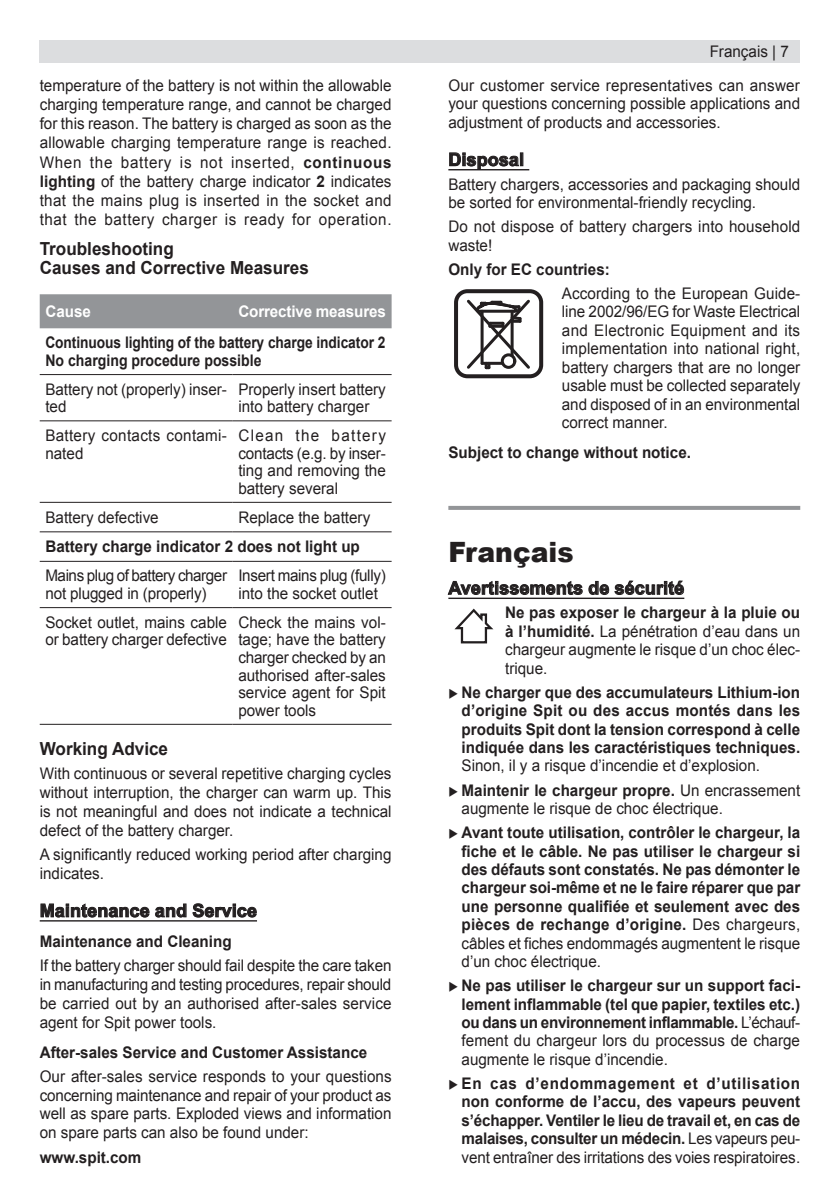
<style>
.page{position:relative;width:840px;height:1191px;background:#fff}
.page>*{position:absolute;margin:0;border:0;box-sizing:border-box;transform-origin:0 0}
.t1{font:900 28px "Arial";color:#231f20;scale:.95 1}
.t2{font:700 18px/18.8px "Arial";color:#231f20;scale:.95 1}
.t3{font:700 18px "Arial";color:#231f20}
.t4{font:16px/18.4px "Arial";color:#231f20;scale:.95 1}
.t5{font:700 16px/18.4px "Arial";color:#231f20;text-align:justify;scale:.95 1}
.t6{font:700 16px/17.6px "Arial";color:#231f20;scale:.86 1}
.t7{font:16px/17.6px "Arial";letter-spacing:-.03em;color:#231f20;scale:.95 1}
.t8{font:16px/17.6px "Arial";letter-spacing:-.02em;color:#231f20;scale:.95 1}
.t9{font:16px/17.6px "Arial";letter-spacing:.02em;color:#231f20;scale:.95 1}
.t10{font:700 16px "Arial";letter-spacing:-.01em;color:#fff;scale:.95 1}
.s1{font-weight:700}
.s2{font-weight:400}
</style>
<div class="page">
<hr style="left:40px;top:920px;width:217px;height:1px;background:#231f20">
<div style="left:40px;top:294px;width:351px;height:34px;background:#939598"></div>
<hr style="left:40px;top:374px;width:192px;height:1px;background:#231f20">
<hr style="left:232px;top:374px;width:159px;height:1px;background:#231f20">
<hr style="left:40px;top:420px;width:192px;height:1px;background:#231f20">
<hr style="left:232px;top:420px;width:159px;height:1px;background:#231f20">
<hr style="left:40px;top:502px;width:192px;height:1px;background:#231f20">
<hr style="left:232px;top:502px;width:159px;height:1px;background:#231f20">
<hr style="left:40px;top:531px;width:192px;height:1px;background:#231f20">
<hr style="left:232px;top:531px;width:159px;height:1px;background:#231f20">
<hr style="left:40px;top:561px;width:192px;height:1px;background:#231f20">
<hr style="left:232px;top:561px;width:159px;height:1px;background:#231f20">
<hr style="left:40px;top:607px;width:192px;height:1px;background:#231f20">
<hr style="left:232px;top:607px;width:159px;height:1px;background:#231f20">
<hr style="left:40px;top:724px;width:192px;height:1px;background:#231f20">
<hr style="left:232px;top:724px;width:159px;height:1px;background:#231f20">
<svg style="left:41px;top:903px;width:108px;height:14px"></svg>
<svg style="left:155px;top:903px;width:31px;height:14px"></svg>
<svg style="left:193px;top:903px;width:63px;height:14px"></svg>
<hr style="left:448px;top:169px;width:81px;height:1px;background:#231f20">
<hr style="left:448px;top:506px;width:351px;height:4px;background:#939598">
<hr style="left:448px;top:597px;width:236px;height:2px;background:#231f20">
<svg style="left:449px;top:153px;width:73px;height:16px"></svg>
<svg style="left:467px;top:299px;width:63px;height:71px"></svg>
<svg style="left:502px;top:355px;width:12px;height:12px"></svg>
<div style="left:500px;top:353px;width:16px;height:16px;border:3px solid #231f20;border-radius:50%"></div>
<div style="left:454px;top:289px;width:89px;height:89px;border:4px solid #231f20;border-radius:11px"></div>
<svg style="left:448px;top:581px;width:134px;height:14px"></svg>
<svg style="left:588px;top:581px;width:20px;height:14px"></svg>
<svg style="left:614px;top:581px;width:69px;height:14px"></svg>
<svg style="left:454px;top:608px;width:39px;height:35px"></svg>
<div style="left:40px;top:40px;width:759px;height:22px;background:#dcdddf"></div>
<p class="t4" style="left:40px;top:76px;width:372px;line-height:19.2px">temperature of the battery is not within the allowable charging temperature range, and cannot be charged for this reason. The battery is charged as soon as the allowable charging temperature range is reached.<br>When the battery is not inserted, <span class="s1">continuous lighting</span> of the battery charge indicator <span class="s1">2</span> indicates that the mains plug is inserted in the socket and that the battery charger is ready for operation.</p>
<p class="t2" style="left:40px;top:240px;width:285px">Troubleshooting<br>Causes and Corrective Measures</p>
<p class="t10" style="left:45px;top:301px;width:50px">Cause</p>
<p class="t10" style="left:238px;top:301px;width:157px">Corrective measures</p>
<p class="t6" style="left:45px;top:334px;width:397px">Continuous lighting of the battery charge indicator 2<br>No charging procedure possible</p>
<p class="t4" style="left:45px;top:380px;width:192px;line-height:17.6px">Battery not (properly) inser&shy;ted</p>
<p class="t4" style="left:238px;top:380px;width:157px;line-height:17.6px">Properly insert battery into battery charger</p>
<p class="t9" style="left:45px;top:427px;width:192px">Battery contacts contami&shy;nated</p>
<p class="t4" style="left:238px;top:427px;width:157px;line-height:17.6px;text-align:justify">Clean the battery contacts (e. g. by inser&shy;ting and removing the battery several</p>
<p class="t4" style="left:45px;top:508px;width:121px">Battery defective</p>
<p class="t4" style="left:238px;top:508px;width:140px">Replace the battery</p>
<p class="t5" style="left:45px;top:538px;width:332px">Battery charge indicator 2 does not light up</p>
<p class="t7" style="left:45px;top:567px;width:193px">Mains plug of battery charger not plugged in (properly)</p>
<p class="t8" style="left:238px;top:567px;width:157px">Insert mains plug (fully) into the socket outlet</p>
<p class="t4" style="left:45px;top:613px;width:192px;line-height:17.6px">Socket outlet, mains cable or battery charger defective</p>
<p class="t4" style="left:238px;top:613px;width:157px;line-height:17.6px;text-align:justify">Check the mains vol&shy;tage; have the battery charger checked by an authorised after-sales service agent for Spit power tools</p>
<p class="t2" style="left:40px;top:740px;width:137px">Working Advice</p>
<p class="t4" style="left:40px;top:764px;width:371px;text-align:justify">With continuous or several repetitive charging cycles without interruption, the charger can warm up. This is not meaningful and does not indicate a technical defect of the battery charger.</p>
<p class="t4" style="left:40px;top:845px;width:371px">A significantly reduced working period after charging indicates.</p>
<p class="t3" style="left:40px;top:898px;width:219px">Maintenance and Service</p>
<p class="t5" style="left:40px;top:932px;width:203px">Maintenance and Cleaning</p>
<p class="t4" style="left:40px;top:956px;width:371px;text-align:justify">If the battery charger should fail despite the care taken in manufacturing and testing procedures, repair should be carried out by an authorised after-sales service agent for Spit power tools.</p>
<p class="t5" style="left:40px;top:1043px;width:346px">After-sales Service and Customer Assistance</p>
<p class="t4" style="left:40px;top:1067px;width:372px;text-align:justify">Our after-sales service responds to your questions concerning maintenance and repair of your product as well as spare parts. Exploded views and information on spare parts can also be found under:</p>
<p class="t5" style="left:40px;top:1148px;width:108px">www.spit.com</p>
<p class="t4" style="left:709px;top:42px;width:85px">Français | 7</p>
<p class="t4" style="left:448px;top:76px;width:371px;text-align:justify">Our customer service representatives can answer your questions concerning possible applications and adjustment of products and accessories.</p>
<p class="t3" style="left:448px;top:147px;width:77px">Disposal</p>
<p class="t4" style="left:448px;top:175px;width:371px">Battery chargers, accessories and packaging should be sorted for environmental-friendly recycling.</p>
<p class="t4" style="left:448px;top:218px;width:372px">Do not dispose of battery chargers into household waste!</p>
<p class="t5" style="left:448px;top:260px;width:171px">Only for EC countries:</p>
<p class="t4" style="left:561px;top:284px;width:252px;text-align:justify">According to the European Guide&shy;line 2002/96/EG for Waste Electrical and Electronic Equipment and its implementation into national right, battery chargers that are no longer usable must be collected separately and disposed of in an environmental correct manner.</p>
<p class="t5" style="left:448px;top:443px;width:257px">Subject to change without notice.</p>
<h1 class="t1" style="left:448px;top:536px;width:133px">Français</h1>
<p class="t3" style="left:448px;top:576px;width:237px">Avertissements de sécurité</p>
<p class="t4" style="left:505px;top:604px;width:312px;text-align:justify"><span class="s1">Ne pas exposer le chargeur à la pluie ou à l’humidité.</span> La pénétration d’eau dans un chargeur augmente le risque d’un choc élec&shy;trique.</p>
<p class="t5" style="left:461px;top:683px;width:358px;text-indent:-13px">◆ Ne charger que des accumulateurs Lithium-ion d’origine Spit ou des accus montés dans les produits Spit dont la tension correspond à celle indiquée dans les caractéristiques techniques.</p>
<p class="t4" style="left:461px;top:757px;width:313px">Sinon, il y a risque d’incendie et d’explosion.</p>
<p class="t4" style="left:461px;top:781px;width:358px;text-indent:-13px">◆ <span class="s1">Maintenir le chargeur propre.</span> Un encrassement augmente le risque de choc électrique.</p>
<p class="t5" style="left:461px;top:824px;width:358px;text-indent:-13px">◆ Avant toute utilisation, contrôler le chargeur, la fiche et le câble. Ne pas utiliser le chargeur si des défauts sont constatés. Ne pas démonter le chargeur soi-même et ne le faire réparer que par une personne qualifiée et seulement avec des pièces de rechange d’origine. <span class="s2">Des chargeurs, câbles et fiches endommagés augmentent le risque d’un choc électrique.</span></p>
<p class="t5" style="left:461px;top:977px;width:358px;text-indent:-13px">◆ Ne pas utiliser le chargeur sur un support faci&shy;lement inflammable (tel que papier, textiles etc.) ou dans un environnement inflammable. <span class="s2">L’échauf&shy;fement du chargeur lors du processus de charge augmente le risque d’incendie.</span></p>
<p class="t5" style="left:461px;top:1074px;width:358px;text-indent:-13px">◆ En cas d’endommagement et d’utilisation non conforme de l’accu, des vapeurs peuvent s’échapper. Ventiler le lieu de travail et, en cas de malaises, consulter un médecin. <span class="s2">Les vapeurs peu&shy;vent entraîner des irritations des voies respiratoires.</span></p>
</div>
